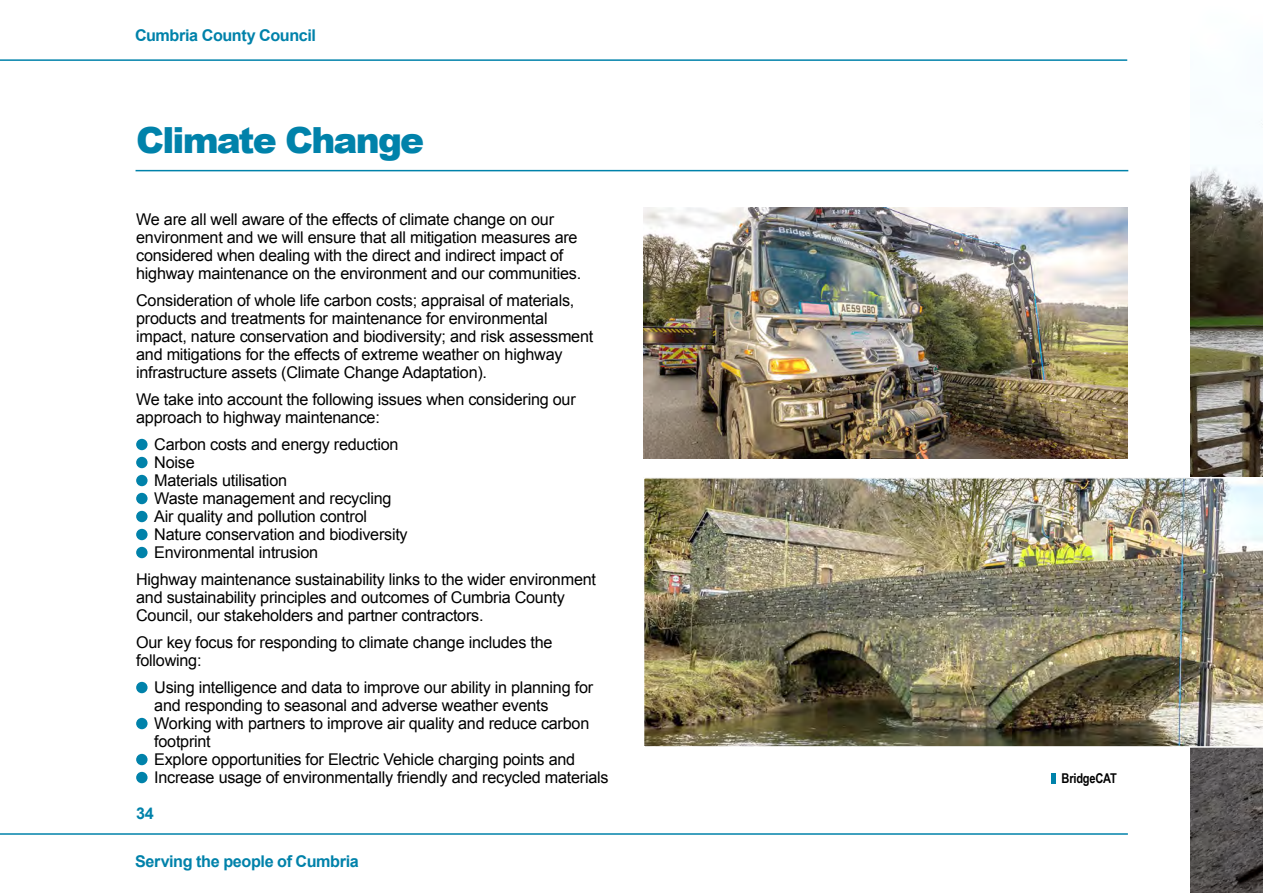
<style>
.page{position:relative;width:1263px;height:893px;background:#fff}
.page>*{position:absolute;margin:0;border:0;box-sizing:border-box;transform-origin:0 0}
.t1{font:900 36px "Arial";letter-spacing:-.05em;color:#0082aa}
.t2{font:16.2px/18px "Arial";letter-spacing:-.015em;color:#000}
.t3{font:700 16.2px "Arial";letter-spacing:-.025em;color:#0082aa}
.t4{font:700 13.5px "Arial Narrow";letter-spacing:-.015em;color:#000}
</style>
<div class="page">
<img style="left:1191px;top:120px;width:72px;height:773px">
<hr style="left:0;top:59px;width:1127px;height:2px;background:#0082aa">
<hr style="left:0;top:833px;width:1128px;height:2px;background:#0082aa">
<hr style="left:136px;top:170px;width:992px;height:1px;background:#0082aa">
<div style="left:136px;top:439px;width:12px;height:11px;background:#0082aa;border-radius:50%"></div>
<div style="left:136px;top:457px;width:12px;height:11px;background:#0082aa;border-radius:50%"></div>
<div style="left:136px;top:475px;width:12px;height:11px;background:#0082aa;border-radius:50%"></div>
<div style="left:136px;top:493px;width:12px;height:11px;background:#0082aa;border-radius:50%"></div>
<div style="left:136px;top:511px;width:12px;height:11px;background:#0082aa;border-radius:50%"></div>
<div style="left:136px;top:529px;width:12px;height:11px;background:#0082aa;border-radius:50%"></div>
<div style="left:136px;top:547px;width:12px;height:11px;background:#0082aa;border-radius:50%"></div>
<div style="left:136px;top:682px;width:12px;height:11px;background:#0082aa;border-radius:50%"></div>
<div style="left:136px;top:718px;width:12px;height:11px;background:#0082aa;border-radius:50%"></div>
<div style="left:136px;top:754px;width:12px;height:11px;background:#0082aa;border-radius:50%"></div>
<div style="left:136px;top:772px;width:12px;height:11px;background:#0082aa;border-radius:50%"></div>
<img style="left:644px;top:477px;width:619px;height:271px">
<div style="left:1051px;top:773px;width:5px;height:10px;background:#0082aa"></div>
<img style="left:644px;top:207px;width:483px;height:251px">
<p class="t3" style="left:135px;top:25px;width:182px">Cumbria County Council</p>
<h1 class="t1" style="left:136px;top:114px;width:290px">Climate Change</h1>
<p class="t2" style="left:136px;top:210px;width:447px">We are all well aware of the effects of climate change on our environment and we will ensure that all mitigation measures are considered when dealing with the direct and indirect impact of highway maintenance on the environment and our communities.</p>
<p class="t2" style="left:136px;top:291px;width:459px">Consideration of whole life carbon costs; appraisal of materials, products and treatments for maintenance for environmental impact, nature conservation and biodiversity; and risk assessment and mitigations for the effects of extreme weather on highway infrastructure assets (Climate Change Adaptation).</p>
<p class="t2" style="left:136px;top:390px;width:441px">We take into account the following issues when considering our approach to highway maintenance:</p>
<p class="t2" style="left:154px;top:435px;width:255px">Carbon costs and energy reduction<br>Noise<br>Materials utilisation<br>Waste management and recycling<br>Air quality and pollution control<br>Nature conservation and biodiversity<br>Environmental intrusion</p>
<p class="t2" style="left:136px;top:570px;width:461px">Highway maintenance sustainability links to the wider environment and sustainability principles and outcomes of Cumbria County<br>Council, our stakeholders and partner contractors.</p>
<p class="t2" style="left:136px;top:633px;width:418px">Our key focus for responding to climate change includes the following:</p>
<p class="t2" style="left:154px;top:678px;width:456px">Using intelligence and data to improve our ability in planning for and responding to seasonal and adverse weather events Working with partners to improve air quality and reduce carbon footprint<br>Explore opportunities for Electric Vehicle charging points and Increase usage of environmentally friendly and recycled materials</p>
<p class="t3" style="left:136px;top:803px;width:19px">34</p>
<p class="t3" style="left:135px;top:851px;width:225px">Serving the people of Cumbria</p>
<p class="t4" style="left:1062px;top:768px;width:57px">BridgeCAT</p>
</div>
